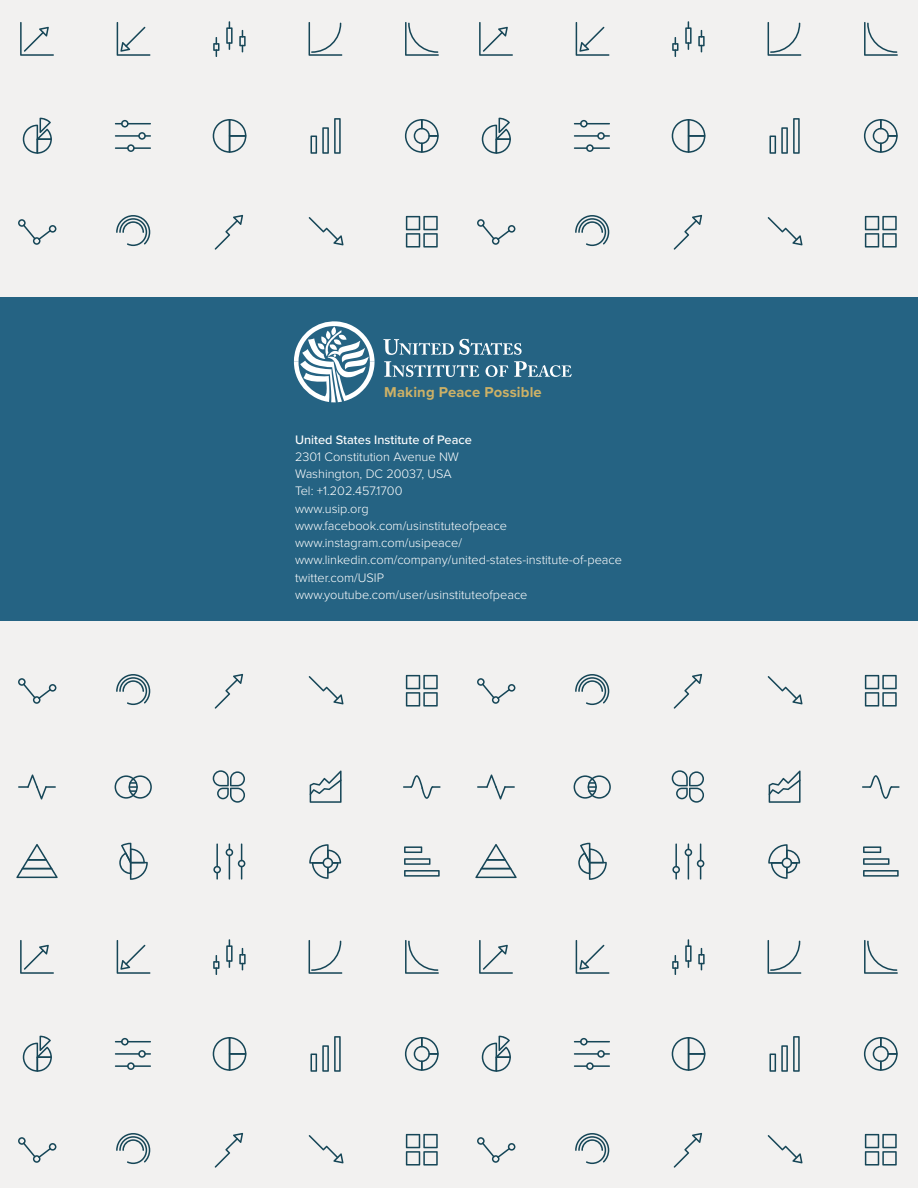
<style>
.page{position:relative;width:918px;height:1188px;background:#fff}
.page>*{position:absolute;margin:0;border:0;box-sizing:border-box;transform-origin:0 0}
.t1{font:700 14.85px "Proxima Nova";letter-spacing:.01em;color:#cdb166}
.t2{font:300 12.75px/17.2px "Proxima Nova";color:#fff}
.t3{font:500 12.75px "Proxima Nova";color:#fff}
</style>
<div class="page">
<div style="left:0;top:0;width:452px;height:364px;background:#f2f1f0"></div>
<svg style="left:406px;top:216px;width:32px;height:32px"></svg>
<svg style="left:23px;top:118px;width:29px;height:36px"></svg>
<svg style="left:213px;top:119px;width:33px;height:34px"></svg>
<svg style="left:405px;top:119px;width:34px;height:34px"></svg>
<svg style="left:115px;top:120px;width:36px;height:32px"></svg>
<svg style="left:311px;top:118px;width:30px;height:36px"></svg>
<svg style="left:20px;top:22px;width:34px;height:34px"></svg>
<svg style="left:117px;top:22px;width:33px;height:34px"></svg>
<svg style="left:213px;top:37px;width:7px;height:20px"></svg>
<svg style="left:226px;top:21px;width:7px;height:29px"></svg>
<svg style="left:239px;top:30px;width:7px;height:22px"></svg>
<svg style="left:405px;top:22px;width:34px;height:34px"></svg>
<svg style="left:309px;top:22px;width:33px;height:34px"></svg>
<svg style="left:116px;top:215px;width:34px;height:31px"></svg>
<svg style="left:18px;top:219px;width:38px;height:26px"></svg>
<svg style="left:215px;top:215px;width:28px;height:35px"></svg>
<svg style="left:309px;top:217px;width:35px;height:28px"></svg>
<div style="left:452px;top:0;width:466px;height:364px;background:#f2f1f0"></div>
<svg style="left:865px;top:216px;width:32px;height:32px"></svg>
<svg style="left:482px;top:118px;width:29px;height:36px"></svg>
<svg style="left:672px;top:119px;width:33px;height:34px"></svg>
<svg style="left:864px;top:119px;width:34px;height:34px"></svg>
<svg style="left:574px;top:120px;width:36px;height:32px"></svg>
<svg style="left:770px;top:118px;width:30px;height:36px"></svg>
<svg style="left:479px;top:22px;width:34px;height:34px"></svg>
<svg style="left:576px;top:22px;width:33px;height:34px"></svg>
<svg style="left:672px;top:37px;width:7px;height:20px"></svg>
<svg style="left:685px;top:21px;width:7px;height:29px"></svg>
<svg style="left:698px;top:30px;width:7px;height:22px"></svg>
<svg style="left:864px;top:22px;width:34px;height:34px"></svg>
<svg style="left:768px;top:22px;width:33px;height:34px"></svg>
<svg style="left:575px;top:215px;width:34px;height:31px"></svg>
<svg style="left:477px;top:219px;width:38px;height:26px"></svg>
<svg style="left:674px;top:215px;width:28px;height:35px"></svg>
<svg style="left:768px;top:217px;width:35px;height:28px"></svg>
<div style="left:0;top:364px;width:452px;height:460px;background:#f2f1f0"></div>
<svg style="left:406px;top:675px;width:32px;height:32px"></svg>
<svg style="left:116px;top:674px;width:34px;height:31px"></svg>
<svg style="left:18px;top:678px;width:38px;height:26px"></svg>
<svg style="left:215px;top:674px;width:28px;height:35px"></svg>
<svg style="left:309px;top:676px;width:35px;height:28px"></svg>
<svg style="left:18px;top:774px;width:38px;height:26px"></svg>
<svg style="left:213px;top:770px;width:32px;height:33px"></svg>
<svg style="left:115px;top:775px;width:37px;height:24px"></svg>
<svg style="left:310px;top:770px;width:32px;height:33px"></svg>
<svg style="left:403px;top:775px;width:38px;height:24px"></svg>
<div style="left:452px;top:364px;width:466px;height:460px;background:#f2f1f0"></div>
<svg style="left:865px;top:675px;width:32px;height:32px"></svg>
<svg style="left:575px;top:674px;width:34px;height:31px"></svg>
<svg style="left:477px;top:678px;width:38px;height:26px"></svg>
<svg style="left:674px;top:674px;width:28px;height:35px"></svg>
<svg style="left:768px;top:676px;width:35px;height:28px"></svg>
<svg style="left:477px;top:774px;width:38px;height:26px"></svg>
<svg style="left:672px;top:770px;width:32px;height:33px"></svg>
<svg style="left:574px;top:775px;width:37px;height:24px"></svg>
<svg style="left:769px;top:770px;width:32px;height:33px"></svg>
<svg style="left:862px;top:775px;width:38px;height:24px"></svg>
<div style="left:0;top:824px;width:452px;height:364px;background:#f2f1f0"></div>
<svg style="left:406px;top:1134px;width:32px;height:32px"></svg>
<svg style="left:16px;top:844px;width:42px;height:34px"></svg>
<svg style="left:119px;top:843px;width:29px;height:37px"></svg>
<svg style="left:309px;top:844px;width:32px;height:35px"></svg>
<svg style="left:23px;top:1036px;width:29px;height:36px"></svg>
<svg style="left:213px;top:1037px;width:33px;height:34px"></svg>
<svg style="left:405px;top:1037px;width:34px;height:34px"></svg>
<svg style="left:213px;top:843px;width:32px;height:37px"></svg>
<svg style="left:115px;top:1038px;width:36px;height:32px"></svg>
<svg style="left:404px;top:846px;width:36px;height:31px"></svg>
<svg style="left:311px;top:1036px;width:30px;height:36px"></svg>
<svg style="left:20px;top:940px;width:34px;height:34px"></svg>
<svg style="left:117px;top:940px;width:33px;height:34px"></svg>
<svg style="left:213px;top:955px;width:7px;height:20px"></svg>
<svg style="left:226px;top:939px;width:7px;height:29px"></svg>
<svg style="left:239px;top:948px;width:7px;height:22px"></svg>
<svg style="left:405px;top:940px;width:34px;height:34px"></svg>
<svg style="left:309px;top:940px;width:33px;height:34px"></svg>
<svg style="left:116px;top:1133px;width:34px;height:31px"></svg>
<svg style="left:18px;top:1137px;width:38px;height:26px"></svg>
<svg style="left:215px;top:1133px;width:28px;height:35px"></svg>
<svg style="left:309px;top:1135px;width:35px;height:28px"></svg>
<div style="left:452px;top:824px;width:466px;height:364px;background:#f2f1f0"></div>
<svg style="left:865px;top:1134px;width:32px;height:32px"></svg>
<svg style="left:475px;top:844px;width:42px;height:34px"></svg>
<svg style="left:578px;top:843px;width:29px;height:37px"></svg>
<svg style="left:768px;top:844px;width:32px;height:35px"></svg>
<svg style="left:482px;top:1036px;width:29px;height:36px"></svg>
<svg style="left:672px;top:1037px;width:33px;height:34px"></svg>
<svg style="left:864px;top:1037px;width:34px;height:34px"></svg>
<svg style="left:672px;top:843px;width:32px;height:37px"></svg>
<svg style="left:574px;top:1038px;width:36px;height:32px"></svg>
<svg style="left:863px;top:846px;width:36px;height:31px"></svg>
<svg style="left:770px;top:1036px;width:30px;height:36px"></svg>
<svg style="left:479px;top:940px;width:34px;height:34px"></svg>
<svg style="left:576px;top:940px;width:33px;height:34px"></svg>
<svg style="left:672px;top:955px;width:7px;height:20px"></svg>
<svg style="left:685px;top:939px;width:7px;height:29px"></svg>
<svg style="left:698px;top:948px;width:7px;height:22px"></svg>
<svg style="left:864px;top:940px;width:34px;height:34px"></svg>
<svg style="left:768px;top:940px;width:33px;height:34px"></svg>
<svg style="left:575px;top:1133px;width:34px;height:31px"></svg>
<svg style="left:477px;top:1137px;width:38px;height:26px"></svg>
<svg style="left:674px;top:1133px;width:28px;height:35px"></svg>
<svg style="left:768px;top:1135px;width:35px;height:28px"></svg>
<div style="left:0;top:297px;width:918px;height:324px;background:#256383"></div>
<svg style="left:294px;top:321px;width:81px;height:82px"></svg>
<svg style="left:383px;top:338px;width:139px;height:17px"></svg>
<svg style="left:384px;top:361px;width:95px;height:16px"></svg>
<svg style="left:486px;top:365px;width:22px;height:12px"></svg>
<svg style="left:514px;top:361px;width:58px;height:16px"></svg>
<p class="t1" style="left:384px;top:383px;width:159px">Making Peace Possible</p>
<p class="t3" style="left:295px;top:430px;width:178px">United States Institute of Peace</p>
<p class="t2" style="left:295px;top:447px;width:328px">2301 Constitution Avenue NW<br>Washington, DC 20037, USA<br>Tel: +1.202.457.1700<br>www.usip.org<br>www.facebook.com/usinstituteofpeace www.instagram.com/usipeace/ www.linkedin.com/company/united-states-institute-of-peace twitter.com/USIP<br>www.youtube.com/user/usinstituteofpeace</p>
</div>
